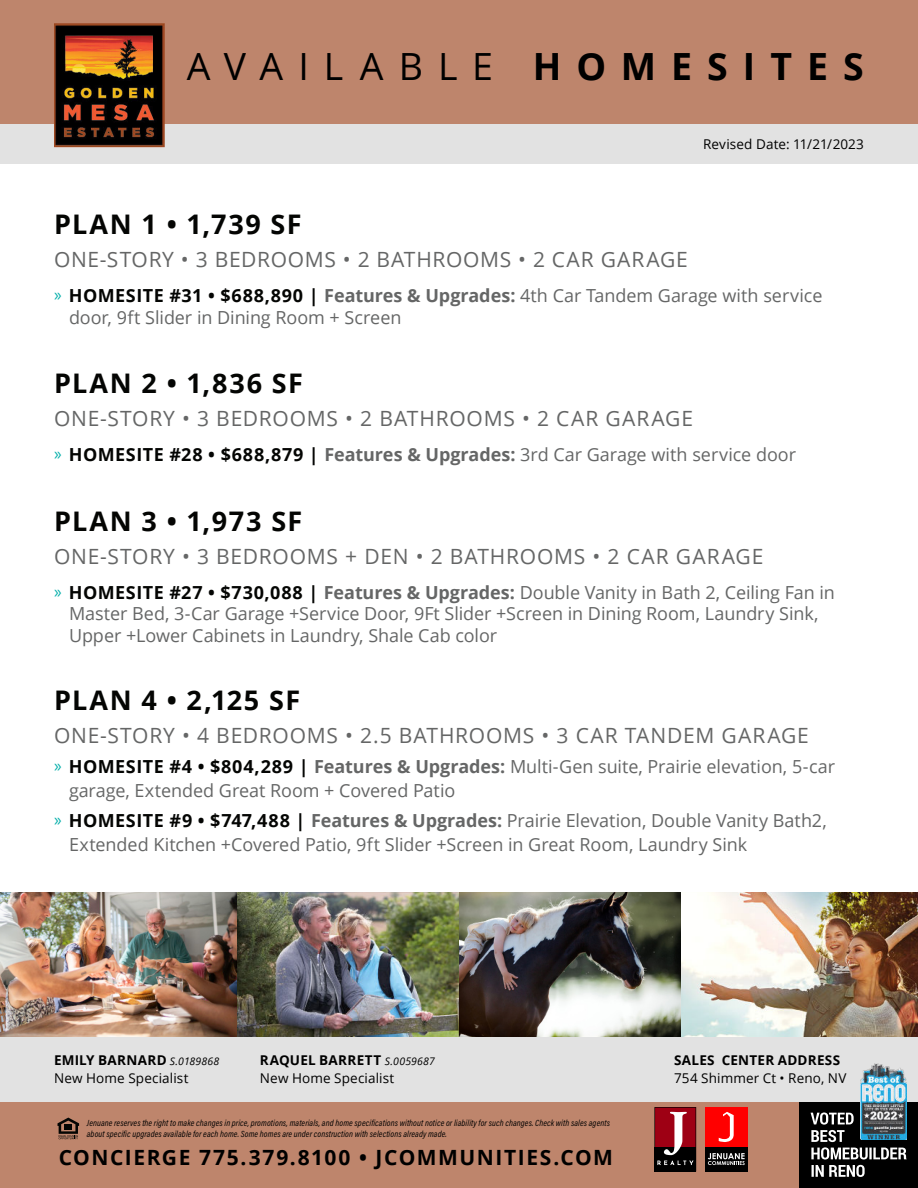
<style>
.page{position:relative;width:918px;height:1188px;background:#fff}
.page>*{position:absolute;margin:0;border:0;box-sizing:border-box;transform-origin:0 0}
.t1{font:37.5px "Open Sans";letter-spacing:.395em;color:#000}
.t2{font:700 27px "Open Sans";letter-spacing:.06em;color:#040503}
.t3{font:21px "Open Sans";letter-spacing:.035em;color:#656666}
.t4{font:700 21px "Open Sans";letter-spacing:.075em;color:#000}
.t5{font:18px/21.6px "Open Sans";letter-spacing:-.005em;color:#656666}
.t6{font:13.5px/18px "Open Sans";letter-spacing:.01em;color:#000}
.t7{font:700 13.5px "Open Sans";letter-spacing:.02em;color:#000}
.t8{font:9px/10.5px "Acumin Variable Concept";letter-spacing:.015em;color:#000}
.s1{font-weight:700}
.s2{font-family:"Myriad Pro";color:#00aea9}
.s3{font-weight:700;color:#040503}
.s4{font-style:italic;font-size:10.5px}
</style>
<div class="page">
<div style="left:0;top:124px;width:918px;height:40px;background:#e2e2e2"></div>
<div style="left:0;top:0;width:918px;height:124px;background:#be856c"></div>
<img style="left:54px;top:24px;width:111px;height:124px">
<div style="left:0;top:1037px;width:918px;height:65px;background:#e2e2e2"></div>
<div style="left:0;top:1102px;width:918px;height:86px;background:#be856c"></div>
<div style="left:799px;top:1102px;width:119px;height:86px;background:#000"></div>
<svg style="left:811px;top:1113px;width:96px;height:64px"></svg>
<svg style="left:58px;top:1118px;width:21px;height:21px"></svg>
<svg style="left:654px;top:1107px;width:42px;height:64px;background:#732730"></svg>
<div style="left:705px;top:1147px;width:43px;height:24px;background:#000"></div>
<div style="left:705px;top:1107px;width:43px;height:40px;background:#f00"></div>
<svg style="left:719px;top:1112px;width:15px;height:30px"></svg>
<svg style="left:708px;top:1153px;width:37px;height:12px"></svg>
<img style="left:861px;top:1064px;width:46px;height:75px">
<img style="left:0;top:893px;width:918px;height:144px">
<h1 class="t1" style="left:187px;top:51px;width:679px">AVAILABLE <span class="s1">HOMESITES</span></h1>
<p class="t6" style="left:703px;top:136px;width:162px">Revised Date: 11/21/2023</p>
<h2 class="t2" style="left:54px;top:214px;width:249px">PLAN 1 • 1,739 SF</h2>
<p class="t3" style="left:54px;top:251px;width:635px">ONE-STORY • 3 BEDROOMS • 2 BATHROOMS • 2 CAR GARAGE</p>
<p class="t5" style="left:69px;top:287px;width:755px;text-indent:-15px"><span class="s2">»</span> <span class="s3">HOMESITE #31 • $688,890 |</span> <span class="s1">Features &amp; Upgrades:</span> 4th Car Tandem Garage with service door, 9ft Slider in Dining Room + Screen</p>
<h2 class="t2" style="left:54px;top:373px;width:250px">PLAN 2 • 1,836 SF</h2>
<p class="t3" style="left:54px;top:410px;width:641px">ONE-STORY • 3 BEDROOMS • 2 BATHROOMS • 2 CAR GARAGE</p>
<p class="t5" style="left:54px;top:446px;width:744px"><span class="s2">»</span> <span class="s3">HOMESITE #28 • $688,879 |</span> <span class="s1">Features &amp; Upgrades:</span> 3rd Car Garage with service door</p>
<h2 class="t2" style="left:54px;top:510px;width:250px">PLAN 3 • 1,973 SF</h2>
<p class="t3" style="left:54px;top:548px;width:711px">ONE-STORY • 3 BEDROOMS + DEN • 2 BATHROOMS • 2 CAR GARAGE</p>
<p class="t5" style="left:69px;top:583px;width:767px;text-indent:-15px"><span class="s2">»</span> <span class="s3">HOMESITE #27 • $730,088 |</span> <span class="s1">Features &amp; Upgrades:</span> Double Vanity in Bath 2, Ceiling Fan in<br>Master Bed, 3-Car Garage +Service Door, 9Ft Slider +Screen in Dining Room, Laundry Sink,<br>Upper +Lower Cabinets in Laundry, Shale Cab color</p>
<h2 class="t2" style="left:54px;top:689px;width:248px">PLAN 4 • 2,125 SF</h2>
<p class="t3" style="left:54px;top:727px;width:756px">ONE-STORY • 4 BEDROOMS • 2.5 BATHROOMS • 3 CAR TANDEM GARAGE</p>
<p class="t5" style="left:69px;top:756px;width:768px;line-height:24px;text-indent:-15px"><span class="s2">»</span> <span class="s3">HOMESITE #4 • $804,289 |</span> <span class="s1">Features &amp; Upgrades:</span> Multi-Gen suite, Prairie elevation, 5-car garage, Extended Great Room + Covered Patio</p>
<p class="t5" style="left:69px;top:810px;width:759px;line-height:24px;text-indent:-15px"><span class="s2">»</span> <span class="s3">HOMESITE #9 • $747,488 |</span> <span class="s1">Features &amp; Upgrades:</span> Prairie Elevation, Double Vanity Bath2,<br>Extended Kitchen +Covered Patio, 9ft Slider +Screen in Great Room, Laundry Sink</p>
<p class="t6" style="left:260px;top:1053px;width:177px"><span class="s1">RAQUEL BARRETT</span> <span class="s4">S.0059687<br></span>New Home Specialist</p>
<p class="t6" style="left:54px;top:1053px;width:167px"><span class="s1">EMILY BARNARD</span> <span class="s4">S.0189868<br></span>New Home Specialist</p>
<p class="t7" style="left:674px;top:1056px;width:168px">SALES CENTER ADDRESS</p>
<p class="t6" style="left:674px;top:1071px;width:174px">754 Shimmer Ct • Reno, NV</p>
<p class="t8" style="left:87px;top:1119px;width:525px">Jenuane reserves the right to make changes in price, promotions, materials, and home specifications without notice or liability for such changes. Check with sales agents about specific upgrades available for each home. Some homes are under construction with selections already made.</p>
<p class="t4" style="left:59px;top:1150px;width:556px">CONCIERGE 775.379.8100 • JCOMMUNITIES.COM</p>
</div>
